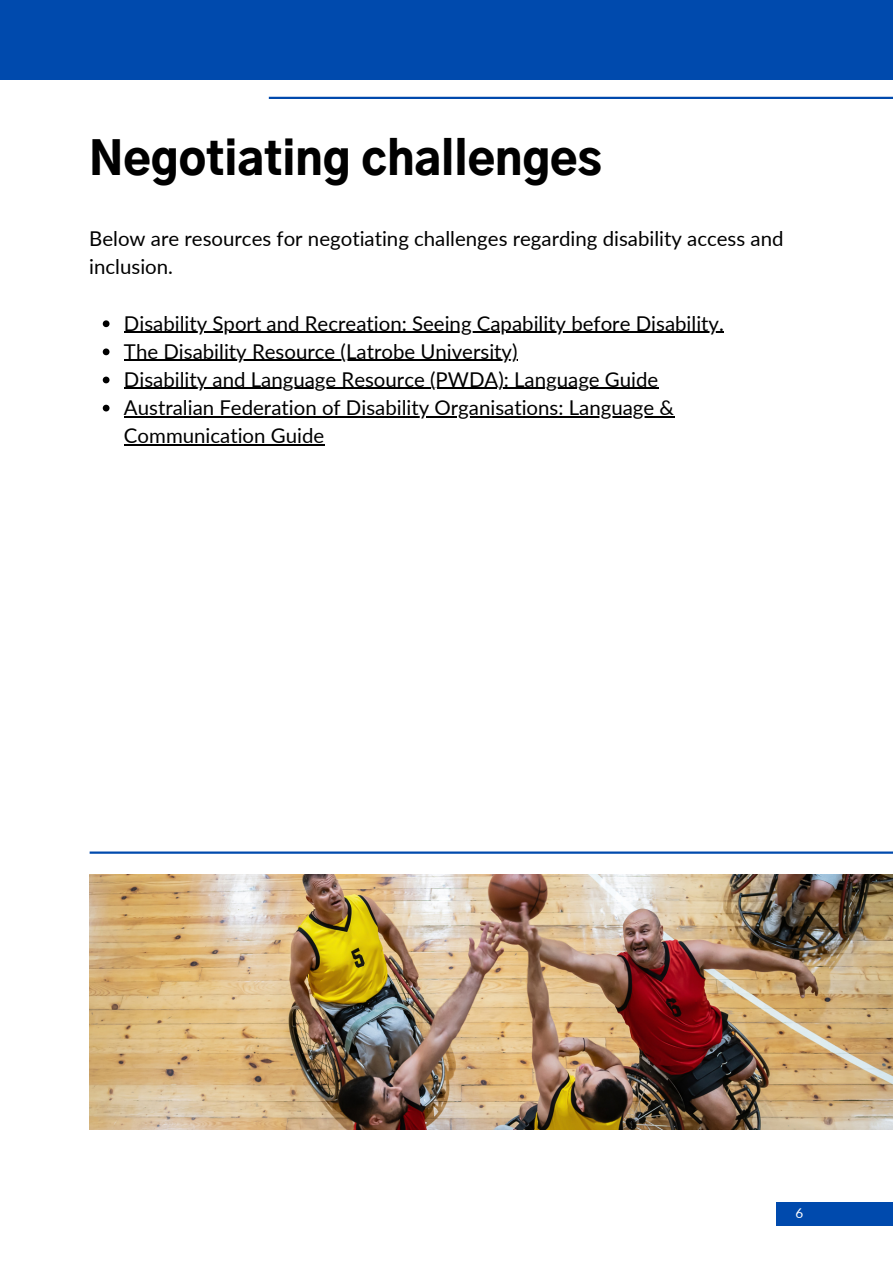
<style>
.page{position:relative;width:893px;height:1264px;background:#fff}
.page>*{position:absolute;margin:0;border:0;box-sizing:border-box;transform-origin:0 0}
.t1{font:900 45px "Gothic A1";color:#000}
.t2{font:20.4px/28px "Lato";color:#000}
.t3{font:13.5px "Lato";color:#fff}
</style>
<div class="page">
<hr style="left:269px;top:97px;width:623px;height:2px;background:#004aad">
<div style="left:775px;top:1201px;width:117px;height:24px;background:#004aad"></div>
<hr style="left:90px;top:851px;width:802px;height:2px;background:#004aad">
<img style="left:89px;top:874px;width:803px;height:255px">
<svg style="left:103px;top:320px;width:6px;height:7px"></svg>
<hr style="left:124px;top:331px;width:599px;height:2px;background:#000">
<svg style="left:103px;top:348px;width:6px;height:7px"></svg>
<hr style="left:124px;top:360px;width:393px;height:1px;background:#000">
<svg style="left:103px;top:376px;width:6px;height:7px"></svg>
<hr style="left:124px;top:388px;width:534px;height:1px;background:#000">
<svg style="left:103px;top:405px;width:6px;height:6px"></svg>
<hr style="left:124px;top:416px;width:550px;height:1px;background:#000">
<hr style="left:124px;top:444px;width:200px;height:1px;background:#000">
<div style="left:0;top:0;width:892px;height:80px;background:#004aad"></div>
<p class="t1" style="left:89px;top:139px;width:514px">Negotiating challenges</p>
<p class="t2" style="left:89px;top:224px;width:695px">Below are resources for negotiating challenges regarding disability access and</p>
<p class="t2" style="left:89px;top:252px;width:85px">inclusion.</p>
<p class="t2" style="left:124px;top:308px;width:601px">Disability Sport and Recreation: Seeing Capability before Disability.</p>
<p class="t2" style="left:124px;top:337px;width:395px">The Disability Resource (Latrobe University)</p>
<p class="t2" style="left:124px;top:365px;width:536px">Disability and Language Resource (PWDA): Language Guide</p>
<p class="t2" style="left:124px;top:393px;width:551px">Australian Federation of Disability Organisations: Language &amp;<br>Communication Guide</p>
<p class="t3" style="left:795px;top:1204px;width:9px">6</p>
</div>
